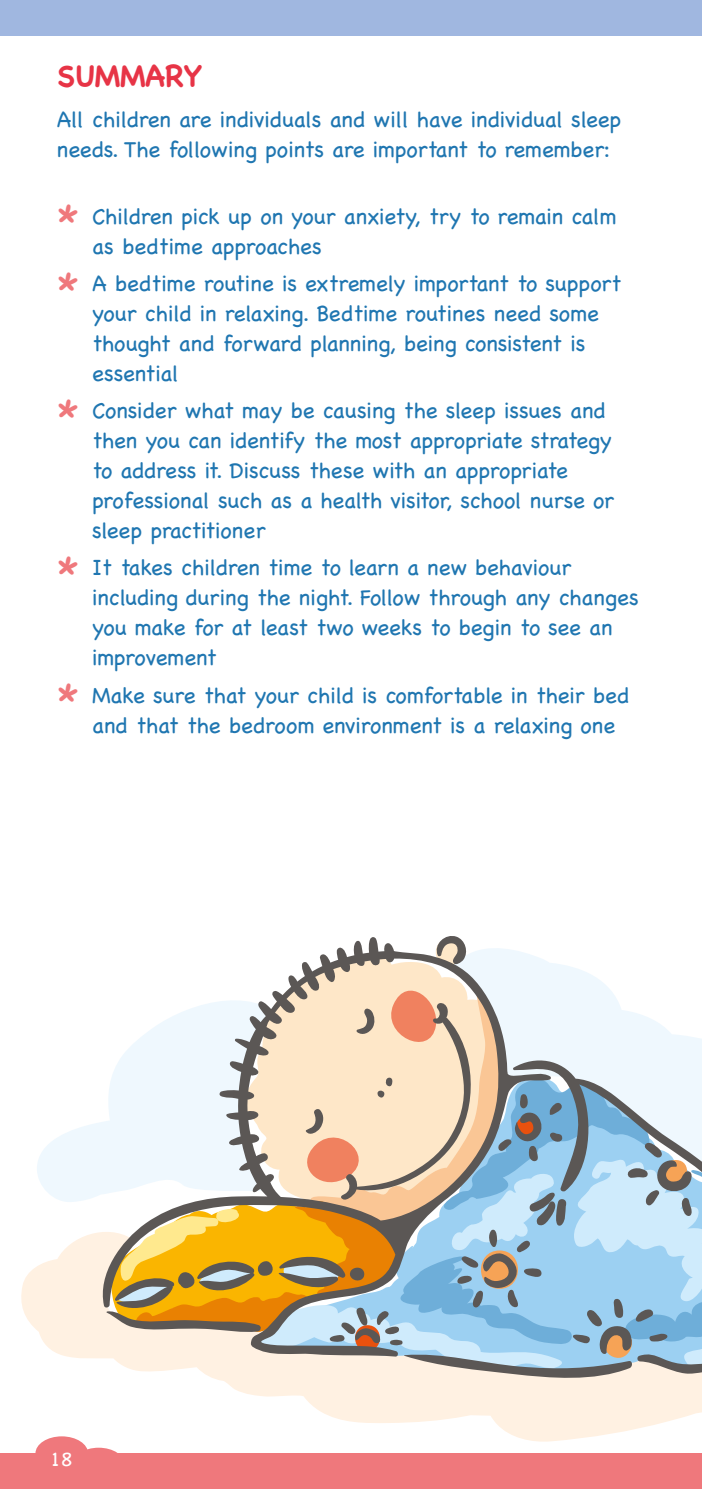
<style>
.page{position:relative;width:702px;height:1489px;background:#fff}
.page>*{position:absolute;margin:0;border:0;box-sizing:border-box;transform-origin:0 0}
.t1{font:700 30px "Chalkboard SE";letter-spacing:-.01em;color:#e73446}
.t2{font:300 22.5px/30px "Chalkboard SE";letter-spacing:-.01em;color:#1f76b1}
.t3{font:300 20px "Chalkboard SE";color:#fff}
.s1{font-size:45px;color:#ef787c}
</style>
<div class="page">
<div style="left:35px;top:1436px;width:53px;height:34px;background:#ef787c;border-radius:50%"></div>
<div style="left:72px;top:1447px;width:53px;height:34px;background:#ef787c;border-radius:50%"></div>
<div style="left:0;top:1453px;width:702px;height:35px;background:#ef787c"></div>
<div style="left:0;top:0;width:702px;height:35px;background:#a0b7e0"></div>
<svg style="left:21px;top:1233px;width:681px;height:208px"></svg>
<svg style="left:37px;top:1123px;width:60px;height:79px;fill:#eff8fe"></svg>
<svg style="left:97px;top:936px;width:454px;height:421px"></svg>
<svg style="left:106px;top:973px;width:596px;height:408px"></svg>
<h1 class="t1" style="left:57px;top:58px;width:147px">SUMMARY</h1>
<p class="t2" style="left:57px;top:103px;width:566px">All children are individuals and will have individual sleep needs. The following points are important to remember:</p>
<p class="t2" style="left:92px;top:200px;width:525px;text-indent:-35px"><span class="s1">*</span> Children pick up on your anxiety, try to remain calm as bedtime approaches</p>
<p class="t2" style="left:92px;top:267px;width:530px;text-indent:-35px"><span class="s1">*</span> A bedtime routine is extremely important to support your child in relaxing. Bedtime routines need some thought and forward planning, being consistent is essential</p>
<p class="t2" style="left:92px;top:394px;width:523px;text-indent:-35px"><span class="s1">*</span> Consider what may be causing the sleep issues and then you can identify the most appropriate strategy to address it. Discuss these with an appropriate professional such as a health visitor, school nurse or sleep practitioner</p>
<p class="t2" style="left:92px;top:551px;width:548px;text-indent:-35px"><span class="s1">*</span> It takes children time to learn a new behaviour including during the night. Follow through any changes you make for at least two weeks to begin to see an improvement</p>
<p class="t2" style="left:92px;top:678px;width:539px;text-indent:-35px"><span class="s1">*</span> Make sure that your child is comfortable in their bed and that the bedroom environment is a relaxing one</p>
<p class="t3" style="left:50px;top:1441px;width:24px">18</p>
</div>
